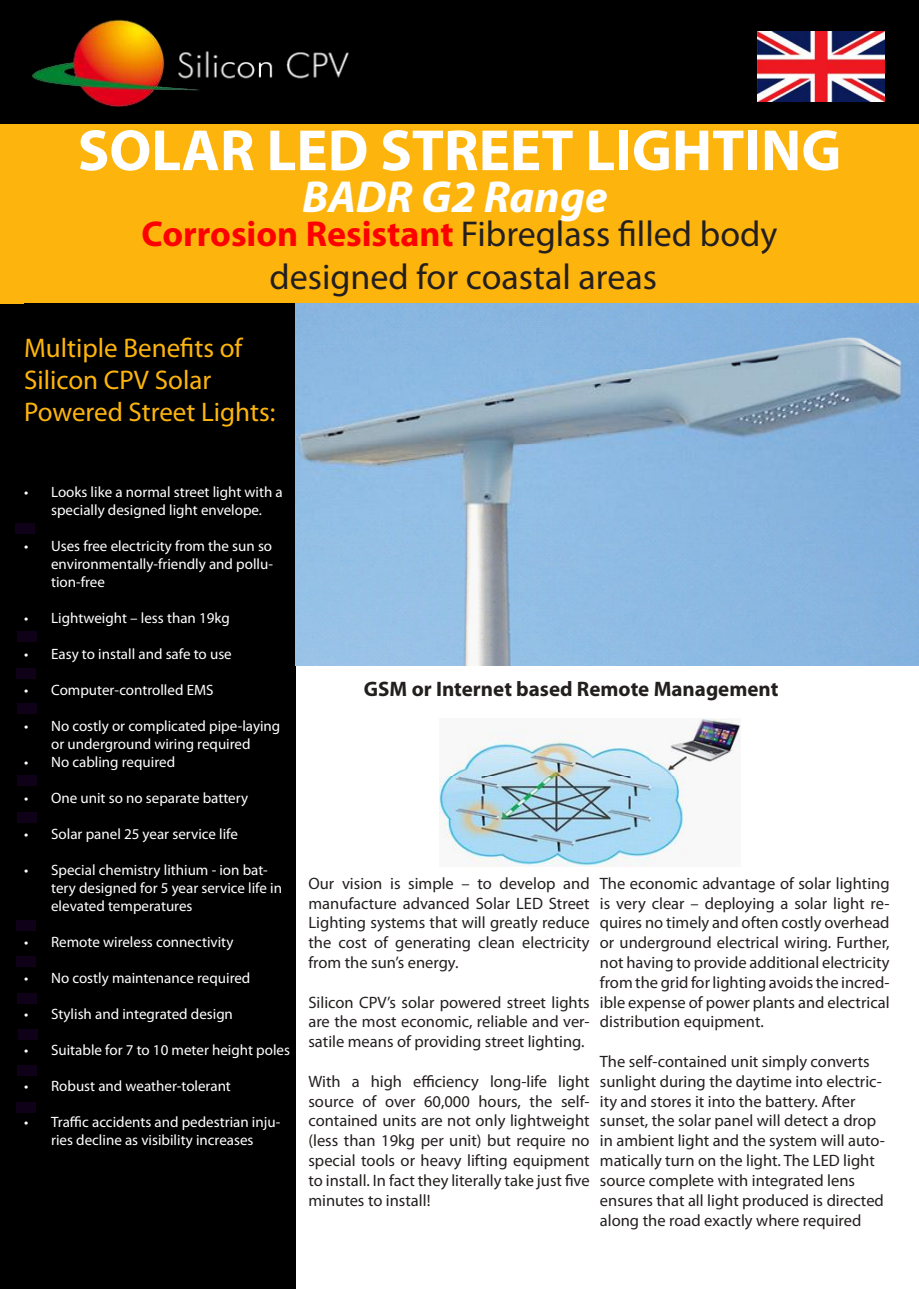
<style>
.page{position:relative;width:919px;height:1289px;background:#fff}
.page>*{position:absolute;margin:0;border:0;box-sizing:border-box;transform-origin:0 0}
.t1{font:700 58.5px "Myriad Pro";color:#fff}
.t2{font:italic 700 45px "Myriad Pro";color:#fff}
.t3{font:36px/43.2px "Myriad Pro";color:#241f1f;text-align:center}
.t4{font:27px/32.4px "Myriad Pro";color:#fdb50e}
.t5{font:700 21px "Myriad Pro";color:#241f1f}
.t6{font:16.5px/19.8px "Myriad Pro";color:#241f1f;text-align:justify}
.t7{font:15px/18px "Myriad Pro";color:#fff;text-align:center}
.s1{font-weight:700;color:#f00}
</style>
<div class="page">
<div style="left:0;top:303px;width:193px;height:985px;background:#000"></div>
<div style="left:0;top:121px;width:918px;height:183px;background:#fdb50e"></div>
<div style="left:24px;top:304px;width:271px;height:984px;background:#000"></div>
<img style="left:295px;top:303px;width:623px;height:362px">
<img style="left:439px;top:719px;width:301px;height:147px">
<div style="left:15px;top:523px;width:20px;height:10px;background:#0f0117"></div>
<div style="left:17px;top:631px;width:20px;height:11px;background:#0f0117"></div>
<div style="left:17px;top:668px;width:19px;height:11px;background:#0f0117"></div>
<div style="left:17px;top:703px;width:20px;height:11px;background:#0f0117"></div>
<div style="left:17px;top:775px;width:20px;height:11px;background:#0f0117"></div>
<div style="left:17px;top:812px;width:20px;height:11px;background:#0f0117"></div>
<div style="left:17px;top:920px;width:19px;height:10px;background:#0f0117"></div>
<div style="left:17px;top:955px;width:19px;height:11px;background:#0f0117"></div>
<div style="left:17px;top:992px;width:20px;height:11px;background:#0f0117"></div>
<div style="left:18px;top:1029px;width:20px;height:11px;background:#0f0117"></div>
<div style="left:17px;top:1065px;width:20px;height:10px;background:#0f0117"></div>
<div style="left:16px;top:1101px;width:20px;height:11px;background:#0f0117"></div>
<div style="left:0;top:0;width:918px;height:123px;background:#000"></div>
<img style="left:757px;top:32px;width:127px;height:70px">
<img style="left:32px;top:19px;width:317px;height:88px">
<h1 class="t1" style="left:78px;top:112px;width:765px">SOLAR LED STREET LIGHTING</h1>
<h2 class="t2" style="left:302px;top:167px;width:307px">BADR G2 Range</h2>
<h3 class="t3" style="left:142px;top:211px;width:637px"><span class="s1">Corrosion Resistant</span> Fibreglass filled body designed for coastal areas</h3>
<h3 class="t4" style="left:24px;top:331px;width:253px">Multiple Benefits of<br>Silicon CPV Solar<br>Powered Street Lights:</h3>
<p class="t7" style="left:24px;top:483px;width:260px">• Looks like a normal street light with a specially designed light envelope.</p>
<p class="t7" style="left:51px;top:537px;width:223px;text-align:justify;text-indent:-27px">• Uses free electricity from the sun so environmentally-friendly and pollu&shy;tion-free</p>
<p class="t7" style="left:24px;top:609px;width:207px">• Lightweight – less than 19kg</p>
<p class="t7" style="left:24px;top:645px;width:209px">• Easy to install and safe to use</p>
<p class="t7" style="left:24px;top:681px;width:191px">• Computer-controlled EMS</p>
<p class="t7" style="left:24px;top:717px;width:258px">• No costly or complicated pipe-laying or underground wiring required</p>
<p class="t7" style="left:24px;top:753px;width:152px">• No cabling required</p>
<p class="t7" style="left:24px;top:789px;width:225px">• One unit so no separate battery</p>
<p class="t7" style="left:24px;top:825px;width:215px">• Solar panel 25 year service life</p>
<p class="t7" style="left:51px;top:861px;width:232px;text-align:left;text-indent:-27px">• Special chemistry lithium - ion bat&shy;tery designed for 5 year service life in elevated temperatures</p>
<p class="t7" style="left:24px;top:933px;width:211px">• Remote wireless connectivity</p>
<p class="t7" style="left:24px;top:969px;width:228px">• No costly maintenance required</p>
<p class="t7" style="left:24px;top:1005px;width:210px">• Stylish and integrated design</p>
<p class="t7" style="left:24px;top:1041px;width:267px">• Suitable for 7 to 10 meter height poles</p>
<p class="t7" style="left:24px;top:1077px;width:208px">• Robust and weather-tolerant</p>
<p class="t7" style="left:24px;top:1113px;width:258px">• Traffic accidents and pedestrian inju&shy;ries decline as visibility increases</p>
<p class="t5" style="left:364px;top:674px;width:416px">GSM or Internet based Remote Management</p>
<p class="t6" style="left:308px;top:873px;width:283px">Our vision is simple – to develop and manufacture advanced Solar LED Street Lighting systems that will greatly reduce the cost of generating clean electricity from the sun’s energy.</p>
<p class="t6" style="left:308px;top:991px;width:283px">Silicon CPV’s solar powered street lights are the most economic, reliable and ver&shy;satile means of providing street lighting.</p>
<p class="t6" style="left:308px;top:1071px;width:283px">With a high efficiency long-life light source of over 60,000 hours, the self&shy;contained units are not only lightweight (less than 19kg per unit) but require no special tools or heavy lifting equipment to install. In fact they literally take just five minutes to install!</p>
<p class="t6" style="left:600px;top:873px;width:291px">The economic advantage of solar lighting is very clear – deploying a solar light re&shy;quires no timely and often costly overhead or underground electrical wiring. Further, not having to provide additional electricity from the grid for lighting avoids the incred&shy;ible expense of power plants and electrical distribution equipment.</p>
<p class="t6" style="left:600px;top:1051px;width:286px;text-align:left">The self-contained unit simply converts sunlight during the daytime into electric&shy;ity and stores it into the battery. After sunset, the solar panel will detect a drop in ambient light and the system will auto&shy;matically turn on the light. The LED light source complete with integrated lens ensures that all light produced is directed along the road exactly where required</p>
</div>
